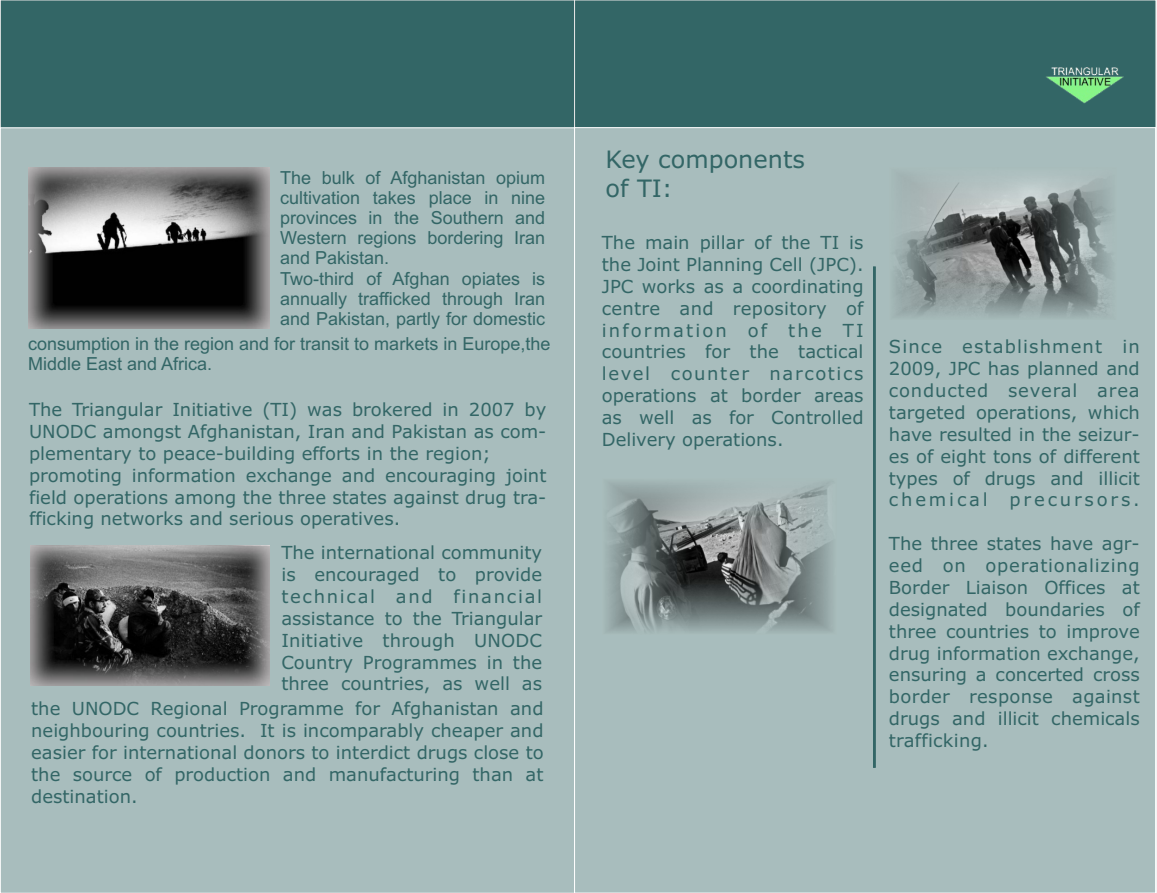
<style>
.page{position:relative;width:1157px;height:893px;background:#fff}
.page>*{position:absolute;margin:0;border:0;box-sizing:border-box;transform-origin:0 0}
.t1{font:24px/29.1px "Verdana";color:#366}
.t2{font:18px/21.9px "Verdana";color:#366;text-align:justify}
.t3{font:18px/20.1px "Arial";color:#366;text-align:justify}
.s1{color:#a8bdbd}
</style>
<div class="page">
<div style="left:0;top:0;width:573px;height:127px;background:#366"></div>
<div style="left:573px;top:0;width:583px;height:127px;background:#366"></div>
<div style="left:0;top:127px;width:573px;height:766px;background:#a8bdbd"></div>
<div style="left:573px;top:127px;width:582px;height:766px;background:#a8bdbd"></div>
<img style="left:29px;top:168px;width:240px;height:161px">
<img style="left:31px;top:545px;width:238px;height:140px">
<img style="left:889px;top:167px;width:227px;height:152px">
<img style="left:602px;top:479px;width:234px;height:156px">
<svg style="left:872px;top:266px;width:4px;height:502px;background:#547e7e"></svg>
<img style="left:1045px;top:67px;width:78px;height:36px">
<p class="t3" style="left:280px;top:169px;width:267px">The bulk of Afghanistan opium cultivation takes place in nine provinces in the Southern and Western regions bordering Iran</p>
<p class="t3" style="left:280px;top:270px;width:267px">Two-third of Afghan opiates is annually trafficked through Iran and Pakistan, partly for domestic</p>
<p class="t3" style="left:28px;top:335px;width:524px">consumption in the region and for transit to markets in Europe,the<br>Middle East and Africa.</p>
<p class="t2" style="left:29px;top:400px;width:519px">The Triangular Initiative (TI) was brokered in 2007 by UNODC amongst Afghanistan, Iran and Pakistan as com&shy;plementary to peace-building efforts in the region; <span class="s1">XXXX </span>promoting information exchange and encouraging joint field operations among the three states against drug tra&shy;fficking networks and serious operatives.</p>
<p class="t2" style="left:281px;top:543px;width:262px">The international community is encouraged to provide technical and financial assistance to the Triangular Initiative through UNODC Country Programmes in the three countries, as well as</p>
<p class="t2" style="left:31px;top:699px;width:514px">the UNODC Regional Programme for Afghanistan and neighbouring countries. It is incomparably cheaper and easier for international donors to interdict drugs close to the source of production and manufacturing than at</p>
<h1 class="t1" style="left:605px;top:147px;width:201px">Key components of TI:</h1>
<p class="t2" style="left:602px;top:233px;width:263px">The main pillar of the TI is the Joint Planning Cell (JPC).<br>JPC works as a coordinating centre and repository of information of the TI countries for the tactical level counter narcotics operations at border areas as well as for Controlled Delivery operations.</p>
<p class="t2" style="left:889px;top:337px;width:252px">Since establishment in 2009, JPC has planned and conducted several area targeted operations, which have resulted in the seizur&shy;es of eight tons of different types of drugs and illicit chemical precursors.</p>
<p class="t2" style="left:889px;top:534px;width:252px">The three states have agr&shy;eed on operationalizing Border Liaison Offices at designated boundaries of three countries to improve drug information exchange, ensuring a concerted cross border response against drugs and illicit chemicals trafficking.<span class="s1">XXXXXXXXXXXX</span></p>
</div>
